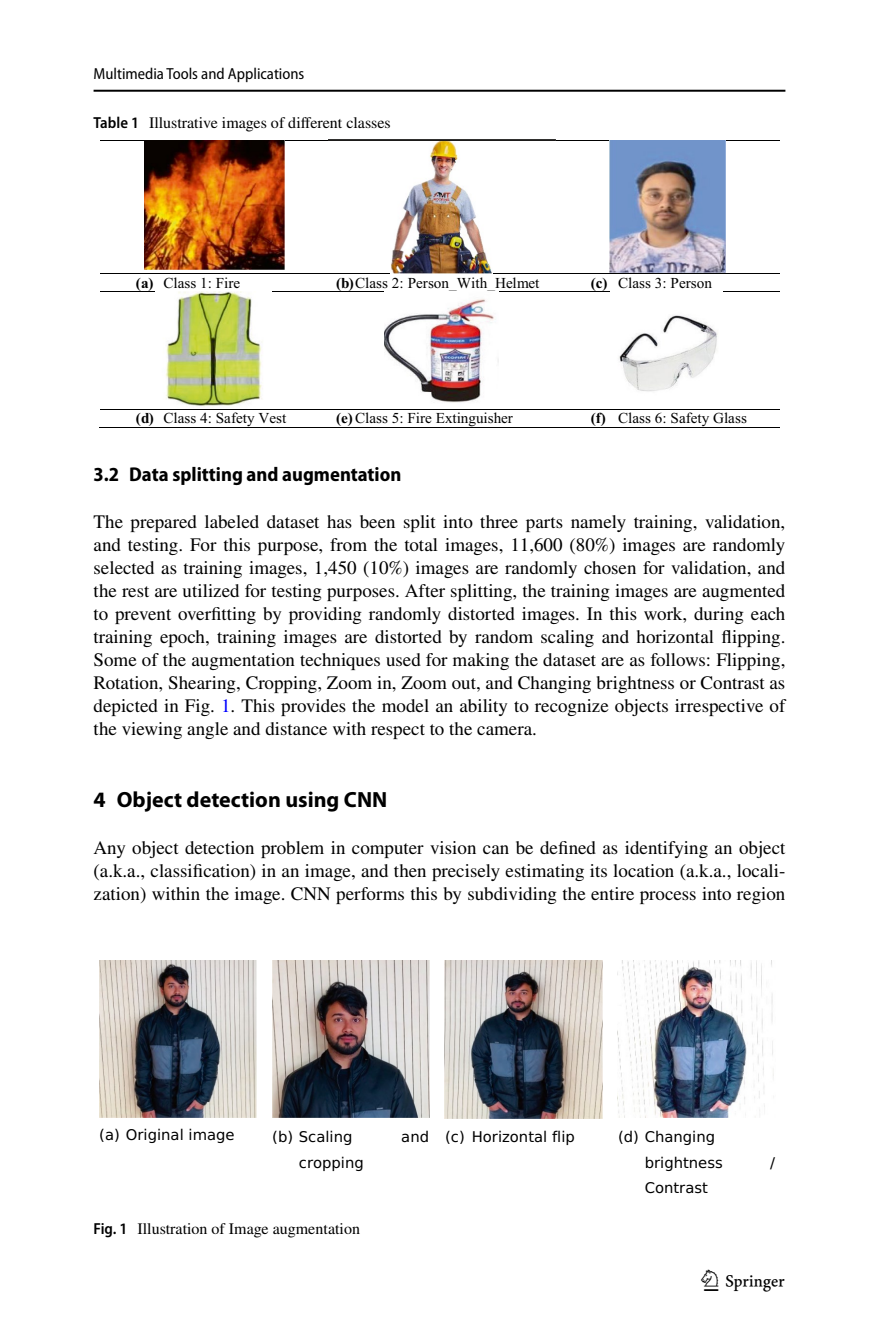
<style>
.page{position:relative;width:879px;height:1333px;background:#fff}
.page>*{position:absolute;margin:0;border:0;box-sizing:border-box;transform-origin:0 0}
.t1{font:30px "Springnew Regular 5";color:#000}
.t2{font:700 22px "Myriad Pro";color:#000}
.t3{font:700 semi-condensed 20px "Myriad Pro";color:#000}
.t4{font:19px/23px "STIX";color:#000;text-align:justify}
.t5{font:16px "STIX";color:#000}
.t6{font:semi-condensed 16px "Myriad Pro";color:#000}
.t7{font:15.2px "Times New Roman";color:#000}
.t8{font:14.8px/25.8px "DejaVu Sans";color:#000}
.s1{font-family:"Myriad Pro";font-weight:600;font-stretch:semi-condensed}
.s2{font-weight:700}
.s3{color:#00f}
</style>
<div class="page">
<hr style="left:94px;top:90px;width:691px;height:2px;background:#000">
<hr style="left:100px;top:140px;width:228px;height:1px;background:#000">
<hr style="left:556px;top:140px;width:224px;height:1px;background:#000">
<hr style="left:100px;top:273px;width:228px;height:1px;background:#000">
<hr style="left:328px;top:273px;width:227px;height:1px;background:#000">
<hr style="left:556px;top:273px;width:224px;height:1px;background:#000">
<hr style="left:100px;top:291px;width:228px;height:1px;background:#000">
<hr style="left:328px;top:291px;width:227px;height:1px;background:#000">
<hr style="left:556px;top:291px;width:224px;height:1px;background:#000">
<hr style="left:100px;top:409px;width:228px;height:1px;background:#000">
<hr style="left:328px;top:409px;width:227px;height:1px;background:#000">
<hr style="left:556px;top:409px;width:224px;height:1px;background:#000">
<hr style="left:99px;top:427px;width:229px;height:1px;background:#000">
<hr style="left:327px;top:427px;width:228px;height:1px;background:#000">
<hr style="left:555px;top:427px;width:225px;height:1px;background:#000">
<img style="left:144px;top:140px;width:140px;height:130px">
<img style="left:390px;top:141px;width:102px;height:132px">
<img style="left:328px;top:140px;width:227px;height:1px">
<img style="left:609px;top:141px;width:116px;height:131px">
<img style="left:165px;top:292px;width:97px;height:115px">
<img style="left:384px;top:299px;width:110px;height:104px">
<img style="left:619px;top:315px;width:99px;height:77px">
<img style="left:99px;top:960px;width:158px;height:157px">
<img style="left:272px;top:960px;width:157px;height:157px">
<img style="left:445px;top:960px;width:157px;height:157px">
<img style="left:618px;top:960px;width:156px;height:157px">
<p class="t6" style="left:94px;top:65px;width:212px">Multimedia Tools and Applications</p>
<p class="t5" style="left:94px;top:111px;width:299px"><span class="s1">Table 1</span> Illustrative images of different classes</p>
<p class="t7" style="left:136px;top:277px;width:106px"><span class="s2">(a)</span> Class 1: Fire</p>
<p class="t7" style="left:336px;top:277px;width:205px"><span class="s2">(b)</span>Class 2: Person_With_Helmet</p>
<p class="t7" style="left:591px;top:277px;width:123px"><span class="s2">(c)</span> Class 3: Person</p>
<p class="t7" style="left:136px;top:413px;width:152px"><span class="s2">(d)</span> Class 4: Safety Vest</p>
<p class="t7" style="left:336px;top:413px;width:178px"><span class="s2">(e)</span>Class 5: Fire Extinguisher</p>
<p class="t7" style="left:591px;top:413px;width:158px"><span class="s2">(f)</span> Class 6: Safety Glass</p>
<p class="t3" style="left:94px;top:463px;width:309px">3.2 Data splitting and augmentation</p>
<p class="t4" style="left:94px;top:511px;width:693px">The prepared labeled dataset has been split into three parts namely training, validation, and testing. For this purpose, from the total images, 11,600 (80%) images are randomly selected as training images, 1,450 (10%) images are randomly chosen for validation, and the rest are utilized for testing purposes. After splitting, the training images are augmented to prevent overfitting by providing randomly distorted images. In this work, during each training epoch, training images are distorted by random scaling and horizontal flipping.<br>Some of the augmentation techniques used for making the dataset are as follows: Flipping, Rotation, Shearing, Cropping, Zoom in, Zoom out, and Changing brightness or Contrast as depicted in Fig. <span class="s3">1</span>. This provides the model an ability to recognize objects irrespective of the viewing angle and distance with respect to the camera.</p>
<p class="t2" style="left:94px;top:785px;width:295px">4 Object detection using CNN</p>
<p class="t4" style="left:94px;top:837px;width:693px">Any object detection problem in computer vision can be defined as identifying an object (a.k.a., classification) in an image, and then precisely estimating its location (a.k.a., locali&shy;zation) within the image. CNN performs this by subdividing the entire process into region</p>
<p class="t8" style="left:99px;top:1121px;width:137px">(a) Original image</p>
<p class="t8" style="left:272px;top:1123px;width:82px">(b) Scaling</p>
<p class="t8" style="left:401px;top:1123px;width:29px">and</p>
<p class="t8" style="left:299px;top:1148px;width:66px">cropping</p>
<p class="t5" style="left:94px;top:1217px;width:268px"><span class="s1">Fig. 1</span> Illustration of Image augmentation</p>
<p class="t8" style="left:445px;top:1123px;width:131px">(c) Horizontal flip</p>
<p class="t8" style="left:645px;top:1123px;width:80px;text-indent:-27px">(d) Changing brightness</p>
<p class="t8" style="left:645px;top:1174px;width:65px">Contrast</p>
<p class="t8" style="left:770px;top:1148px;width:6px">/</p>
<h1 class="t1" style="left:704px;top:1269px;width:83px">1 3</h1>
</div>
